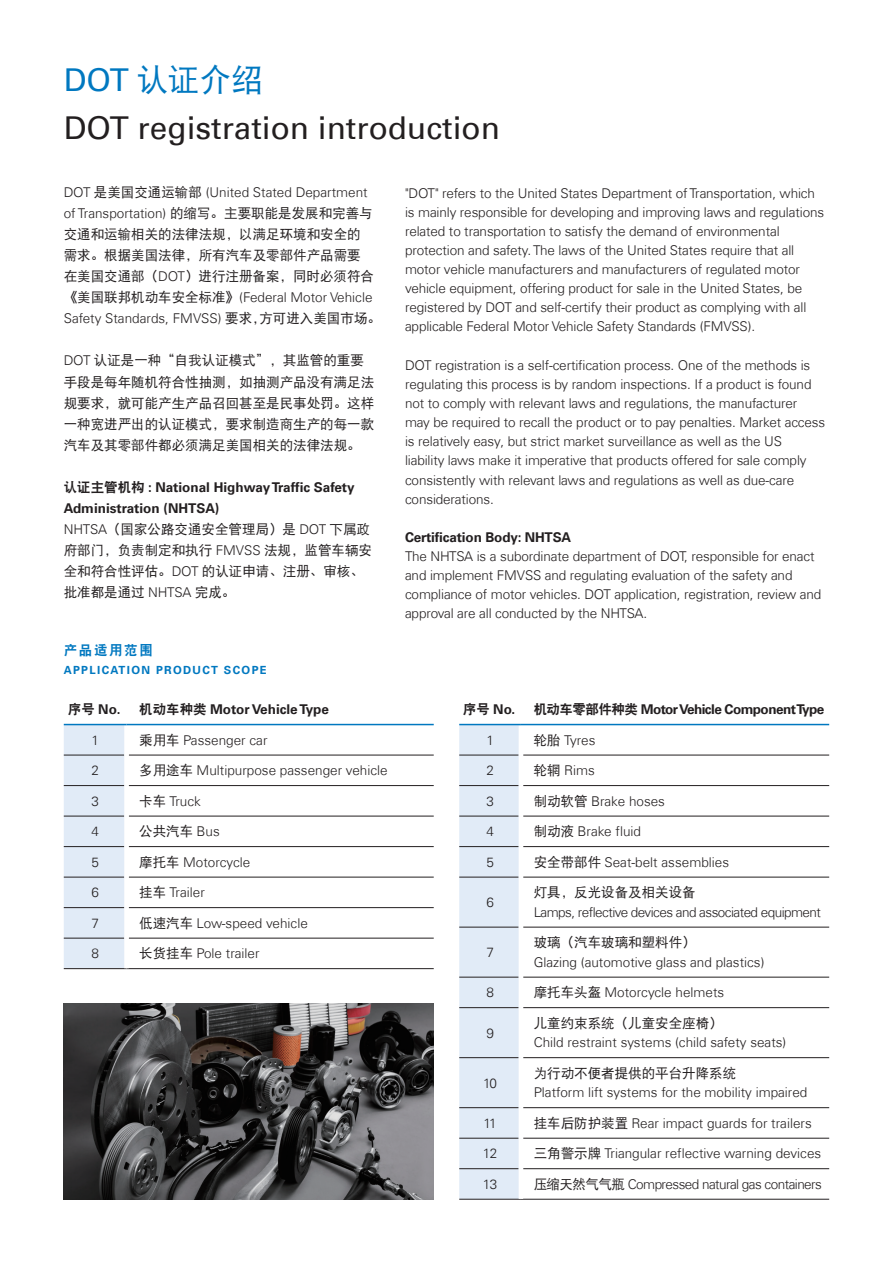
<style>
.page{position:relative;width:893px;height:1263px;background:#fff}
.page>*{position:absolute;margin:0;border:0;box-sizing:border-box;transform-origin:0 0}
.t1{font:31.5px "Univers Com 55 Roman";color:#231f20}
.t2{font:31.5px "DFP Hei W5";color:#0078c0}
.t3{font:300 13.5px/19.2px "Univers Com 45";letter-spacing:-.01em;color:#231f20}
.t4{font:13.5px/21px "DFP Hei W5";color:#231f20}
.t5{font:700 13.5px/21px "Univers Com 65";letter-spacing:-.01em;color:#231f20}
.t6{font:300 13.5px "Univers Com 45";letter-spacing:-.04em;color:#231f20}
.t7{font:700 13.5px "Univers Com 65";letter-spacing:-.04em;color:#231f20}
.t8{font:13.5px "DFP Hei W9";letter-spacing:.12em;color:#0078c0}
.t9{font:700 11.25px "Univers Com 65";letter-spacing:.12em;color:#0078c0}
.s1{font-family:"Univers Com 55 Roman"}
.s2{font-family:"DFP Hei W5";font-weight:400}
.s3{font-family:"Univers Com 45";font-weight:300}
.s4{font-family:"DFP Hei W9";font-weight:400}
</style>
<div class="page">
<div style="left:64px;top:725px;width:60px;height:243px;background:#e1ebf7"></div>
<hr style="left:64px;top:755px;width:60px;height:1px;background:#231f20">
<hr style="left:129px;top:755px;width:305px;height:1px;background:#231f20">
<hr style="left:64px;top:785px;width:60px;height:1px;background:#231f20">
<hr style="left:129px;top:785px;width:305px;height:1px;background:#231f20">
<hr style="left:64px;top:816px;width:60px;height:1px;background:#231f20">
<hr style="left:129px;top:816px;width:305px;height:1px;background:#231f20">
<hr style="left:64px;top:846px;width:60px;height:1px;background:#231f20">
<hr style="left:129px;top:846px;width:305px;height:1px;background:#231f20">
<hr style="left:64px;top:877px;width:60px;height:1px;background:#231f20">
<hr style="left:129px;top:877px;width:305px;height:1px;background:#231f20">
<hr style="left:64px;top:907px;width:60px;height:1px;background:#231f20">
<hr style="left:129px;top:907px;width:305px;height:1px;background:#231f20">
<hr style="left:64px;top:938px;width:60px;height:1px;background:#231f20">
<hr style="left:129px;top:938px;width:305px;height:1px;background:#231f20">
<hr style="left:64px;top:968px;width:62px;height:1px;background:#231f20">
<hr style="left:126px;top:968px;width:308px;height:1px;background:#231f20">
<hr style="left:64px;top:724px;width:62px;height:1px;background:#0078c0">
<hr style="left:126px;top:724px;width:308px;height:1px;background:#0078c0">
<div style="left:459px;top:725px;width:60px;height:474px;background:#e1ebf7"></div>
<hr style="left:459px;top:755px;width:60px;height:1px;background:#231f20">
<hr style="left:523px;top:755px;width:306px;height:1px;background:#231f20">
<hr style="left:459px;top:785px;width:60px;height:1px;background:#231f20">
<hr style="left:523px;top:785px;width:306px;height:1px;background:#231f20">
<hr style="left:459px;top:816px;width:60px;height:1px;background:#231f20">
<hr style="left:523px;top:816px;width:306px;height:1px;background:#231f20">
<hr style="left:459px;top:846px;width:60px;height:1px;background:#231f20">
<hr style="left:523px;top:846px;width:306px;height:1px;background:#231f20">
<hr style="left:459px;top:877px;width:60px;height:1px;background:#231f20">
<hr style="left:523px;top:877px;width:306px;height:1px;background:#231f20">
<hr style="left:459px;top:927px;width:60px;height:1px;background:#231f20">
<hr style="left:523px;top:927px;width:306px;height:1px;background:#231f20">
<hr style="left:459px;top:977px;width:60px;height:1px;background:#231f20">
<hr style="left:523px;top:977px;width:306px;height:1px;background:#231f20">
<hr style="left:459px;top:1007px;width:60px;height:1px;background:#231f20">
<hr style="left:523px;top:1007px;width:306px;height:1px;background:#231f20">
<hr style="left:459px;top:1057px;width:60px;height:1px;background:#231f20">
<hr style="left:523px;top:1057px;width:306px;height:1px;background:#231f20">
<hr style="left:459px;top:1107px;width:60px;height:1px;background:#231f20">
<hr style="left:523px;top:1107px;width:306px;height:1px;background:#231f20">
<hr style="left:459px;top:1138px;width:60px;height:1px;background:#231f20">
<hr style="left:523px;top:1138px;width:306px;height:1px;background:#231f20">
<hr style="left:459px;top:1168px;width:60px;height:1px;background:#231f20">
<hr style="left:523px;top:1168px;width:306px;height:1px;background:#231f20">
<hr style="left:459px;top:1199px;width:62px;height:1px;background:#231f20">
<hr style="left:521px;top:1199px;width:308px;height:1px;background:#231f20">
<hr style="left:459px;top:724px;width:62px;height:1px;background:#0078c0">
<hr style="left:521px;top:724px;width:308px;height:1px;background:#0078c0">
<img style="left:64px;top:1003px;width:370px;height:196px">
<h1 class="t2" style="left:64px;top:63px;width:200px"><span class="s1">DOT</span> 认证介绍</h1>
<h1 class="t1" style="left:64px;top:109px;width:438px">DOT registration introduction</h1>
<p class="t3" style="left:64px;top:182px;width:310px;line-height:21px">DOT <span class="s2">是美国交通运输部</span> (United Stated Department of Transportation) <span class="s2">的缩写。主要职能是发展和完善与</span></p>
<p class="t4" style="left:64px;top:224px;width:312px">交通和运输相关的法律法规，以满足环境和安全的需求。根据美国法律，所有汽车及零部件产品需要在美国交通部（<span class="s3">DOT</span>）进行注册备案，同时必须符合</p>
<p class="t3" style="left:64px;top:287px;width:319px;line-height:21px"><span class="s2">《美国联邦机动车安全标准》</span>(Federal Motor Vehicle<br>Safety Standards, FMVSS) <span class="s2">要求，方可进入美国市场。</span></p>
<p class="t4" style="left:64px;top:350px;width:312px"><span class="s3">DOT</span> 认证是一种“自我认证模式”，其监管的重要手段是每年随机符合性抽测，如抽测产品没有满足法规要求，就可能产生产品召回甚至是民事处罚。这样一种宽进严出的认证模式，要求制造商生产的每一款汽车及其零部件都必须满足美国相关的法律法规。</p>
<p class="t5" style="left:64px;top:476px;width:292px"><span class="s4">认证主管机构</span> : National Highway Traffic Safety<br>Administration (NHTSA)</p>
<p class="t4" style="left:64px;top:518px;width:310px"><span class="s3">NHTSA</span>（国家公路交通安全管理局）是 <span class="s3">DOT</span> 下属政府部门，负责制定和执行 <span class="s3">FMVSS</span> 法规，监管车辆安全和符合性评估。<span class="s3">DOT</span> 的认证申请、注册、审核、批准都是通过 <span class="s3">NHTSA</span> 完成。</p>
<p class="t8" style="left:64px;top:644px;width:91px">产品适用范围</p>
<p class="t9" style="left:64px;top:664px;width:204px">APPLICATION PRODUCT SCOPE</p>
<p class="t5" style="left:68px;top:699px;width:54px"><span class="s4">序号</span> No.</p>
<p class="t5" style="left:139px;top:699px;width:191px"><span class="s4">机动车种类</span> Motor Vehicle Type</p>
<p class="t3" style="left:91px;top:730px;width:9px">1</p>
<p class="t3" style="left:139px;top:730px;width:130px"><span class="s2">乘用车</span> Passenger car</p>
<p class="t3" style="left:91px;top:761px;width:9px">2</p>
<p class="t3" style="left:139px;top:761px;width:250px"><span class="s2">多用途车</span> Multipurpose passenger vehicle</p>
<p class="t3" style="left:91px;top:791px;width:9px">3</p>
<p class="t3" style="left:139px;top:791px;width:63px"><span class="s2">卡车</span> Truck</p>
<p class="t3" style="left:91px;top:822px;width:9px">4</p>
<p class="t4" style="left:139px;top:821px;width:82px">公共汽车 <span class="s3">Bus</span></p>
<p class="t3" style="left:91px;top:852px;width:9px">5</p>
<p class="t3" style="left:139px;top:852px;width:113px"><span class="s2">摩托车</span> Motorcycle</p>
<p class="t3" style="left:91px;top:883px;width:9px">6</p>
<p class="t3" style="left:139px;top:883px;width:67px"><span class="s2">挂车</span> Trailer</p>
<p class="t3" style="left:91px;top:913px;width:9px">7</p>
<p class="t3" style="left:139px;top:913px;width:170px"><span class="s2">低速汽车</span> Low-speed vehicle</p>
<p class="t3" style="left:91px;top:944px;width:9px">8</p>
<p class="t3" style="left:139px;top:944px;width:122px"><span class="s2">长货挂车</span> Pole trailer</p>
<p class="t3" style="left:405px;top:183px;width:421px">"DOT" refers to the United States Department of Transportation, which is mainly responsible for developing and improving laws and regulations related to transportation to satisfy the demand of environmental protection and safety. The laws of the United States require that all motor vehicle manufacturers and manufacturers of regulated motor vehicle equipment, offering product for sale in the United States, be registered by DOT and self-certify their product as complying with all applicable Federal Motor Vehicle Safety Standards (FMVSS).</p>
<p class="t3" style="left:405px;top:355px;width:422px">DOT registration is a self-certification process. One of the methods is regulating this process is by random inspections. If a product is found not to comply with relevant laws and regulations, the manufacturer may be required to recall the product or to pay penalties. Market access is relatively easy, but strict market surveillance as well as the US<br>liability laws make it imperative that products offered for sale comply consistently with relevant laws and regulations as well as due-care considerations.</p>
<p class="t5" style="left:405px;top:527px;width:168px">Certification Body: NHTSA</p>
<p class="t3" style="left:405px;top:547px;width:418px">The NHTSA is a subordinate department of DOT, responsible for enact and implement FMVSS and regulating evaluation of the safety and compliance of motor vehicles. DOT application, registration, review and approval are all conducted by the NHTSA.</p>
<p class="t5" style="left:463px;top:699px;width:54px"><span class="s4">序号</span> No.</p>
<p class="t7" style="left:534px;top:701px;width:292px"><span class="s4">机动车零部件种类</span> Motor Vehicle Component Type</p>
<p class="t3" style="left:486px;top:730px;width:9px">1</p>
<p class="t3" style="left:534px;top:730px;width:63px"><span class="s2">轮胎</span> Tyres</p>
<p class="t3" style="left:486px;top:761px;width:9px">2</p>
<p class="t3" style="left:534px;top:761px;width:63px"><span class="s2">轮辋</span> Rims</p>
<p class="t3" style="left:486px;top:791px;width:9px">3</p>
<p class="t3" style="left:534px;top:791px;width:133px"><span class="s2">制动软管</span> Brake hoses</p>
<p class="t3" style="left:486px;top:822px;width:9px">4</p>
<p class="t3" style="left:534px;top:822px;width:109px"><span class="s2">制动液</span> Brake fluid</p>
<p class="t3" style="left:486px;top:852px;width:9px">5</p>
<p class="t3" style="left:534px;top:852px;width:197px"><span class="s2">安全带部件</span> Seat-belt assemblies</p>
<p class="t3" style="left:486px;top:892px;width:9px">6</p>
<p class="t4" style="left:534px;top:882px;width:163px">灯具，反光设备及相关设备</p>
<p class="t6" style="left:534px;top:904px;width:289px">Lamps, reflective devices and associated equipment</p>
<p class="t3" style="left:486px;top:942px;width:9px">7</p>
<p class="t4" style="left:534px;top:932px;width:163px">玻璃（汽车玻璃和塑料件）</p>
<p class="t3" style="left:534px;top:952px;width:232px">Glazing (automotive glass and plastics)</p>
<p class="t3" style="left:486px;top:983px;width:9px">8</p>
<p class="t3" style="left:534px;top:983px;width:192px"><span class="s2">摩托车头盔</span> Motorcycle helmets</p>
<p class="t3" style="left:486px;top:1023px;width:9px">9</p>
<p class="t4" style="left:534px;top:1012px;width:190px">儿童约束系统（儿童安全座椅）</p>
<p class="t3" style="left:534px;top:1033px;width:254px">Child restraint systems (child safety seats)</p>
<p class="t3" style="left:483px;top:1073px;width:15px">10</p>
<p class="t4" style="left:534px;top:1062px;width:204px">为行动不便者提供的平台升降系统</p>
<p class="t3" style="left:534px;top:1083px;width:275px">Platform lift systems for the mobility impaired</p>
<p class="t3" style="left:483px;top:1113px;width:15px">11</p>
<p class="t3" style="left:534px;top:1113px;width:280px"><span class="s2">挂车后防护装置</span> Rear impact guards for trailers</p>
<p class="t3" style="left:483px;top:1144px;width:16px">12</p>
<p class="t3" style="left:534px;top:1144px;width:289px"><span class="s2">三角警示牌</span> Triangular reflective warning devices</p>
<p class="t3" style="left:483px;top:1174px;width:16px">13</p>
<p class="t6" style="left:534px;top:1176px;width:290px"><span class="s2">压缩天然气气瓶</span> Compressed natural gas containers</p>
</div>
